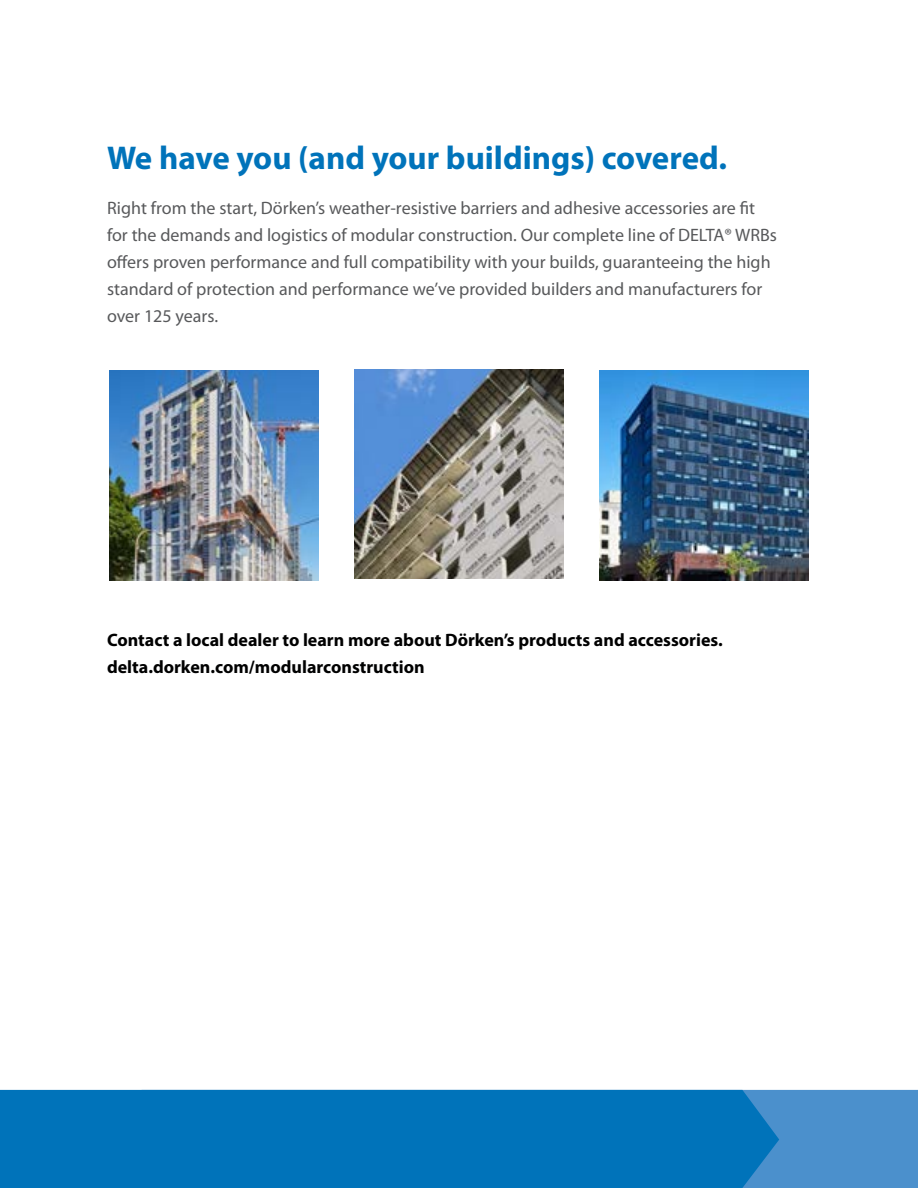
<style>
.page{position:relative;width:918px;height:1188px;background:#fff}
.page>*{position:absolute;margin:0;border:0;box-sizing:border-box;transform-origin:0 0}
.t1{font:700 33px "Myriad Pro Doerken";color:#0073ba}
.t2{font:18px/27px "Myriad Pro Doerken";color:#58595b}
.t3{font:700 18px "Myriad Pro Doerken";color:#000}
.t4{font:700 18px "Myriad Pro Doerken";color:#000101}
</style>
<div class="page">
<img style="left:110px;top:371px;width:209px;height:209px">
<img style="left:599px;top:371px;width:209px;height:209px">
<img style="left:354px;top:370px;width:209px;height:209px">
<div style="left:779px;top:1090px;width:139px;height:98px;background:#4b90cc"></div>
<div style="left:0;top:1090px;width:779px;height:98px;background:#0073ba"></div>
<h1 class="t1" style="left:107px;top:136px;width:622px">We have you (and your buildings) covered.</h1>
<p class="t2" style="left:107px;top:195px;width:671px">Right from the start, Dörken’s weather-resistive barriers and adhesive accessories are fit for the demands and logistics of modular construction. Our complete line of DELTA® WRBs offers proven performance and full compatibility with your builds, guaranteeing the high standard of protection and performance we’ve provided builders and manufacturers for over 125 years.</p>
<p class="t3" style="left:107px;top:629px;width:617px">Contact a local dealer to learn more about Dörken’s products and accessories.</p>
<p class="t4" style="left:107px;top:656px;width:319px">delta.dorken.com/modularconstruction</p>
</div>
